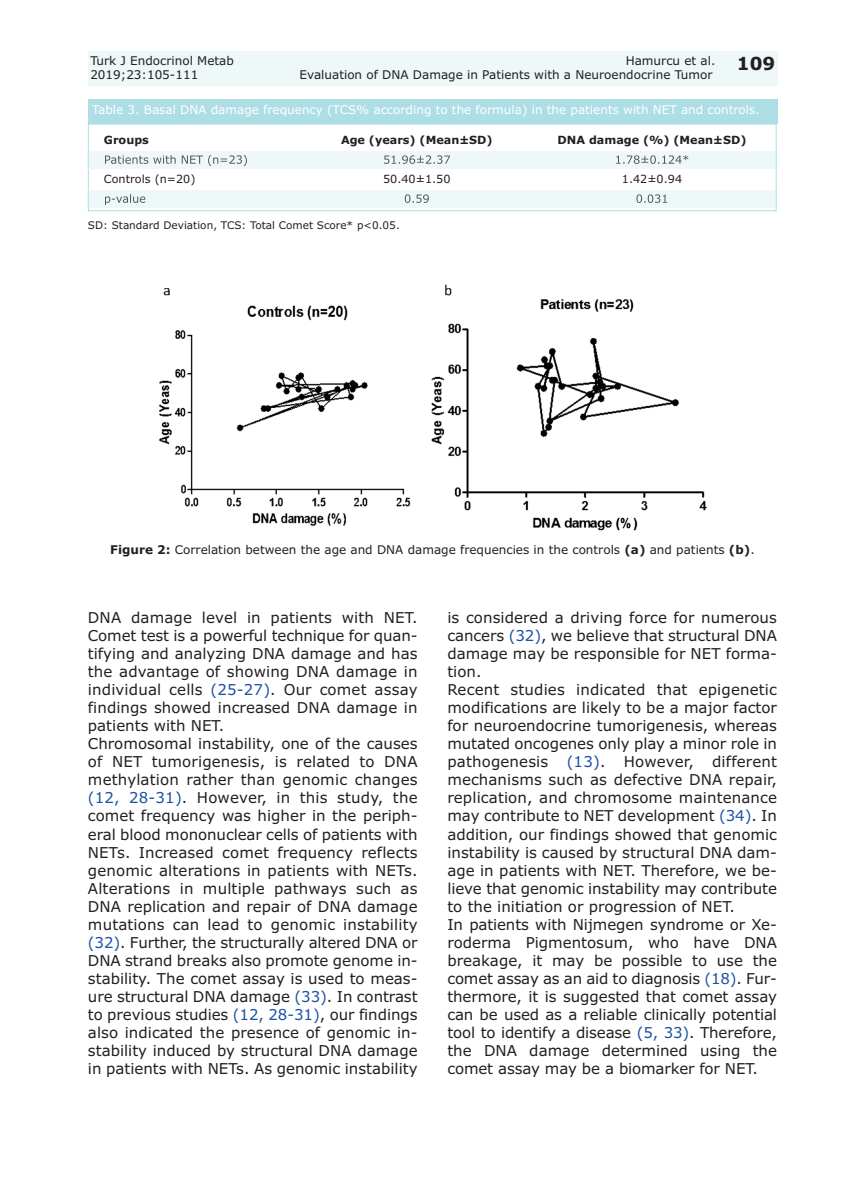
<style>
.page{position:relative;width:865px;height:1197px;background:#fff}
.page>*{position:absolute;margin:0;border:0;box-sizing:border-box;transform-origin:0 0}
.t1{font:700 18px "Verdana";color:#231f20}
.t2{font:15px/18px "Verdana";color:#231f20}
.t3{font:12px "Verdana";color:#231f20}
.t4{font:12px "Verdana";color:#fff}
.t5{font:700 11.25px "Verdana";color:#231f20}
.t6{font:11.25px "Verdana";color:#231f20}
.t7{font:10.5px "Verdana";color:#231f20}
.s1{font-weight:700}
.s2{color:#1c52a4}
</style>
<div class="page">
<div style="left:88px;top:51px;width:689px;height:34px;background:#eef8f9"></div>
<img style="left:159px;top:284px;width:548px;height:247px">
<svg style="left:90px;top:168px;width:684px;height:40px"></svg>
<div style="left:88px;top:124px;width:688px;height:87px;border:1px solid #addee5"></div>
<div style="left:89px;top:151px;width:686px;height:17px;background:#eef8f9"></div>
<svg style="left:775px;top:151px;width:1px;height:17px"></svg>
<svg style="left:88px;top:151px;width:1px;height:17px"></svg>
<svg style="left:105px;top:155px;width:106px;height:11px"></svg>
<div style="left:89px;top:190px;width:686px;height:17px;background:#eef8f9"></div>
<svg style="left:775px;top:190px;width:1px;height:17px"></svg>
<svg style="left:88px;top:190px;width:1px;height:17px"></svg>
<svg style="left:105px;top:194px;width:555px;height:11px"></svg>
<div style="left:88px;top:99px;width:689px;height:24px;background:#addee5"></div>
<p class="t3" style="left:90px;top:54px;width:145px">Turk J Endocrinol Metab</p>
<p class="t3" style="left:625px;top:54px;width:91px">Hamurcu et al.</p>
<p class="t3" style="left:90px;top:68px;width:109px">2019;23:105-111</p>
<p class="t3" style="left:299px;top:68px;width:414px">Evaluation of DNA Damage in Patients with a Neuroendocrine Tumor</p>
<p class="t1" style="left:737px;top:53px;width:40px">109</p>
<p class="t4" style="left:92px;top:103px;width:669px">Table 3. Basal DNA damage frequency (TCS% according to the formula) in the patients with NET and controls.</p>
<p class="t5" style="left:104px;top:134px;width:46px">Groups</p>
<p class="t5" style="left:341px;top:134px;width:153px">Age (years) (Mean±SD)</p>
<p class="t5" style="left:557px;top:134px;width:190px">DNA damage (%) (Mean±SD)</p>
<p class="t6" style="left:104px;top:173px;width:93px">Controls (n=20)</p>
<p class="t6" style="left:383px;top:173px;width:69px">50.40±1.50</p>
<p class="t6" style="left:622px;top:173px;width:62px">1.42±0.94</p>
<p class="t7" style="left:88px;top:219px;width:313px">SD: Standard Deviation, TCS: Total Comet Score* p&lt;0.05.</p>
<p class="t3" style="left:110px;top:543px;width:646px"><span class="s1">Figure 2:</span> Correlation between the age and DNA damage frequencies in the controls <span class="s1">(a)</span> and patients <span class="s1">(b)</span>.</p>
<p class="t2" style="left:88px;top:609px;width:331px">DNA damage level in patients with NET.<br>Comet test is a powerful technique for quan&shy;tifying and analyzing DNA damage and has the advantage of showing DNA damage in individual cells <span class="s2">(25-27)</span>. Our comet assay findings showed increased DNA damage in patients with NET.<br>Chromosomal instability, one of the causes of NET tumorigenesis, is related to DNA methylation rather than genomic changes <span class="s2">(12, 28-31)</span>. However, in this study, the comet frequency was higher in the periph&shy;eral blood mononuclear cells of patients with NETs. Increased comet frequency reflects genomic alterations in patients with NETs.<br>Alterations in multiple pathways such as DNA replication and repair of DNA damage mutations can lead to genomic instability <span class="s2">(32)</span>. Further, the structurally altered DNA or DNA strand breaks also promote genome in&shy;stability. The comet assay is used to meas&shy;ure structural DNA damage <span class="s2">(33)</span>. In contrast to previous studies <span class="s2">(12, 28-31)</span>, our findings also indicated the presence of genomic in&shy;stability induced by structural DNA damage in patients with NETs. As genomic instability</p>
<p class="t2" style="left:447px;top:609px;width:331px">is considered a driving force for numerous cancers <span class="s2">(32)</span>, we believe that structural DNA damage may be responsible for NET forma&shy;tion.<br>Recent studies indicated that epigenetic modifications are likely to be a major factor for neuroendocrine tumorigenesis, whereas mutated oncogenes only play a minor role in pathogenesis <span class="s2">(13)</span>. However, different mechanisms such as defective DNA repair, replication, and chromosome maintenance may contribute to NET development <span class="s2">(34)</span>. In addition, our findings showed that genomic instability is caused by structural DNA dam&shy;age in patients with NET. Therefore, we be&shy;lieve that genomic instability may contribute to the initiation or progression of NET.<br>In patients with Nijmegen syndrome or Xe&shy;roderma Pigmentosum, who have DNA breakage, it may be possible to use the comet assay as an aid to diagnosis <span class="s2">(18)</span>. Fur&shy;thermore, it is suggested that comet assay can be used as a reliable clinically potential tool to identify a disease <span class="s2">(5, 33)</span>. Therefore, the DNA damage determined using the comet assay may be a biomarker for NET.</p>
</div>
